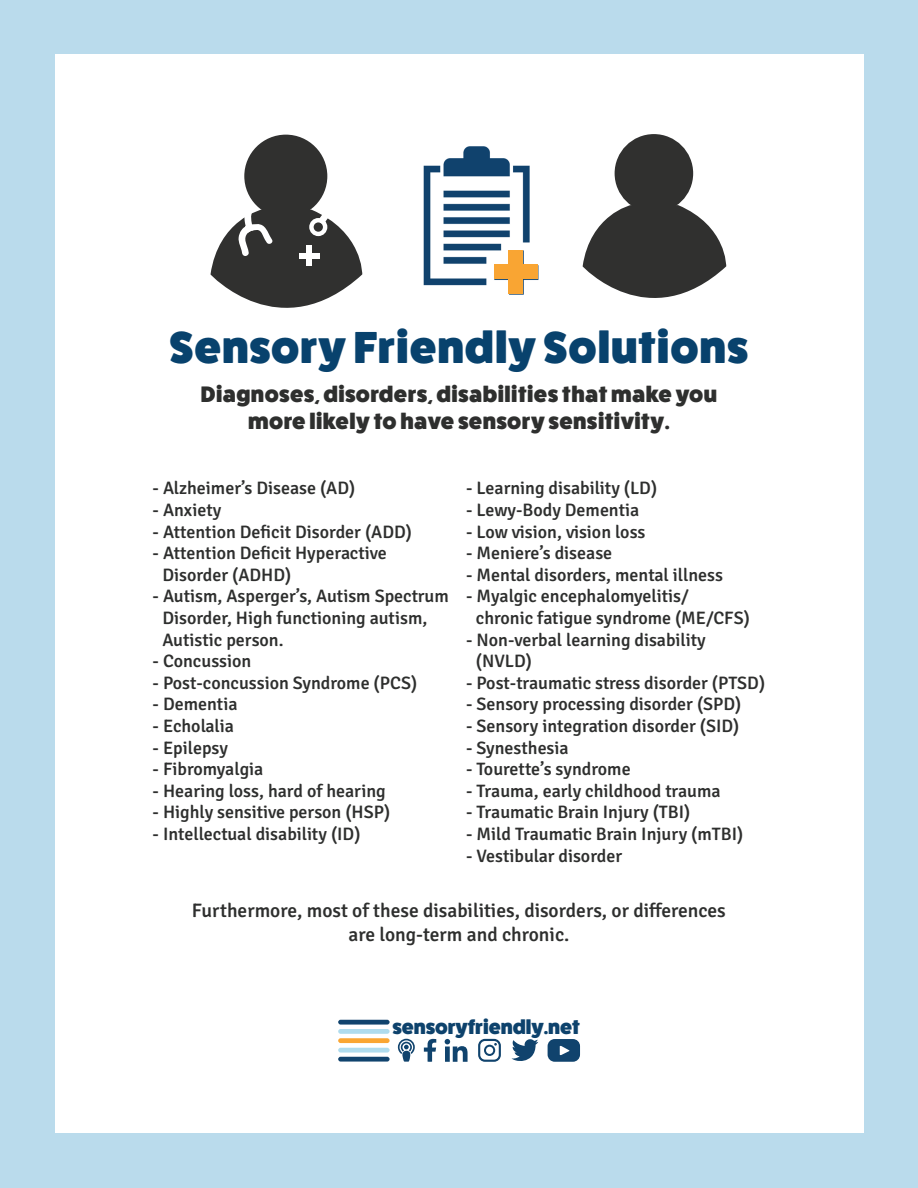
<style>
.page{position:relative;width:918px;height:1188px;background:#fff}
.page>*{position:absolute;margin:0;border:0;box-sizing:border-box;transform-origin:0 0}
.t1{font:800 45px "Fat Frank";letter-spacing:.02em;color:#08426d}
.t2{font:800 22.5px/27px "Fat Frank";letter-spacing:.02em;color:#2e2f2e;text-align:center}
.Page_footer{font:800 20.25px "Fat Frank";color:#0d426c}
.t3{font:500 19.5px/23.4px "Signika";color:#2e2f2e;text-align:center}
.t4{font:500 18px/21.6px "Signika";color:#2e2f2e}
.s1{color:#fff}
</style>
<div class="page">
<div style="left:1px;top:0;width:917px;height:1188px;background:#badbec"></div>
<div style="left:55px;top:54px;width:809px;height:1079px;background:#fff"></div>
<div style="left:244px;top:135px;width:83px;height:83px;background:#30302f;border-radius:50%"></div>
<svg style="left:211px;top:205px;width:152px;height:103px"></svg>
<img style="left:423px;top:146px;width:116px;height:149px">
<div style="left:508px;top:250px;width:15px;height:44px;background:#f9a533"></div>
<div style="left:494px;top:265px;width:44px;height:14px;background:#f9a533"></div>
<div style="left:615px;top:134px;width:78px;height:79px;background:#30302f;border-radius:50%"></div>
<svg style="left:583px;top:205px;width:144px;height:93px"></svg>
<div style="left:680px;top:217px;width:9px;height:9px;background:#30302f;border-radius:50%"></div>
<svg style="left:424px;top:1039px;width:12px;height:23px"></svg>
<svg style="left:445px;top:1039px;width:23px;height:23px"></svg>
<svg style="left:512px;top:1039px;width:26px;height:22px"></svg>
<svg style="left:548px;top:1039px;width:32px;height:23px"></svg>
<svg style="left:478px;top:1039px;width:23px;height:23px"></svg>
<div style="left:338px;top:1020px;width:52px;height:5px;background:#10436d;border-radius:2px"></div>
<div style="left:338px;top:1029px;width:52px;height:5px;background:#afdcee;border-radius:2px"></div>
<div style="left:338px;top:1038px;width:52px;height:5px;background:#faa633;border-radius:2px"></div>
<div style="left:338px;top:1048px;width:52px;height:5px;background:#afdcee;border-radius:2px"></div>
<div style="left:338px;top:1057px;width:52px;height:5px;background:#10436d;border-radius:2px"></div>
<svg style="left:398px;top:1039px;width:17px;height:23px"></svg>
<p class="t1" style="left:170px;top:322px;width:580px">Sensory Friendly Solutions</p>
<p class="t2" style="left:201px;top:381px;width:518px">Diagnoses, disorders, disabilities that make you more likely to have sensory sensitivity.</p>
<p class="t4" style="left:153px;top:476px;width:204px">- Alzheimer’s Disease (AD)</p>
<p class="t4" style="left:153px;top:498px;width:70px">- Anxiety</p>
<p class="t4" style="left:153px;top:520px;width:261px">- Attention Deficit Disorder (ADD)</p>
<p class="t4" style="left:153px;top:541px;width:236px">- Attention Deficit Hyperactive <span class="s1">..</span>Disorder (ADHD)</p>
<p class="t4" style="left:153px;top:584px;width:298px">- Autism, Asperger’s, Autism Spectrum <span class="s1">..</span>Disorder, High functioning autism,</p>
<p class="t4" style="left:153px;top:628px;width:132px"><span class="s1">..</span>Autistic person.</p>
<p class="t4" style="left:153px;top:649px;width:100px">- Concussion</p>
<p class="t4" style="left:153px;top:671px;width:266px">- Post-concussion Syndrome (PCS)</p>
<p class="t4" style="left:153px;top:692px;width:86px">- Dementia</p>
<p class="t4" style="left:153px;top:714px;width:83px">- Echolalia</p>
<p class="t4" style="left:153px;top:736px;width:77px">- Epilepsy</p>
<p class="t4" style="left:153px;top:757px;width:112px">- Fibromyalgia</p>
<p class="t4" style="left:153px;top:779px;width:235px">- Hearing loss, hard of hearing</p>
<p class="t4" style="left:153px;top:800px;width:239px">- Highly sensitive person (HSP)</p>
<p class="t4" style="left:153px;top:822px;width:209px">- Intellectual disability (ID)</p>
<p class="t4" style="left:466px;top:476px;width:193px">- Learning disability (LD)</p>
<p class="t4" style="left:466px;top:498px;width:175px">- Lewy-Body Dementia</p>
<p class="t4" style="left:466px;top:520px;width:181px">- Low vision, vision loss</p>
<p class="t4" style="left:466px;top:541px;width:148px">- Meniere’s disease</p>
<p class="t4" style="left:466px;top:563px;width:258px">- Mental disorders, mental illness</p>
<p class="t4" style="left:466px;top:584px;width:224px">- Myalgic encephalomyelitis/</p>
<p class="t4" style="left:466px;top:606px;width:285px"><span class="s1">..</span>chronic fatigue syndrome (ME/CFS)</p>
<p class="t4" style="left:466px;top:628px;width:241px">- Non-verbal learning disability <span class="s1">..</span>(NVLD)</p>
<p class="t4" style="left:466px;top:671px;width:301px">- Post-traumatic stress disorder (PTSD)</p>
<p class="t4" style="left:466px;top:692px;width:277px">- Sensory processing disorder (SPD)</p>
<p class="t4" style="left:466px;top:714px;width:275px">- Sensory integration disorder (SID)</p>
<p class="t4" style="left:466px;top:736px;width:104px">- Synesthesia</p>
<p class="t4" style="left:466px;top:757px;width:166px">- Tourette’s syndrome</p>
<p class="t4" style="left:466px;top:779px;width:256px">- Trauma, early childhood trauma</p>
<p class="t4" style="left:466px;top:800px;width:226px">- Traumatic Brain Injury (TBI)</p>
<p class="t4" style="left:466px;top:822px;width:279px">- Mild Traumatic Brain Injury (mTBI)</p>
<p class="t4" style="left:466px;top:844px;width:158px">- Vestibular disorder</p>
<p class="t3" style="left:192px;top:898px;width:535px">Furthermore, most of these disabilities, disorders, or differences are long-term and chronic.</p>
<p class="Page_footer" style="left:393px;top:1016px;width:189px">sensoryfriendly.net</p>
</div>
